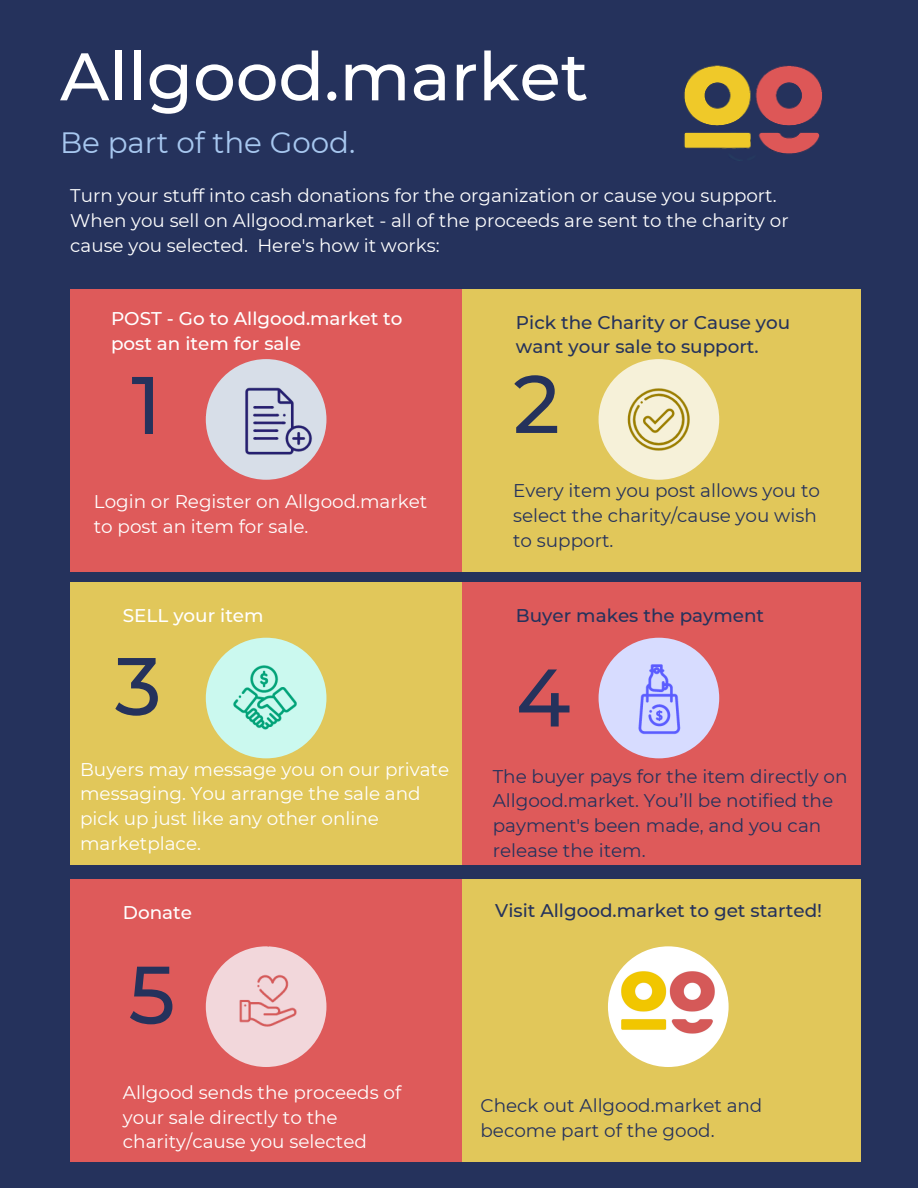
<style>
.page{position:relative;width:918px;height:1188px;background:#25325c}
.page>*{position:absolute;margin:0;border:0;box-sizing:border-box;transform-origin:0 0}
.t1{font:500 81.45px "Montserrat";color:#25325c}
.t2{font:500 67.2px "Montserrat";color:#fff}
.t3{font:29.4px "Montserrat";color:#a7c7ef}
.t4{font:18.45px/24.8px "Montserrat";color:#fff}
.t5{font:18.45px/24.8px "Montserrat";color:#25325c}
.t6{font:500 18.45px/24.8px "Montserrat";color:#25325c}
.t7{font:500 18.45px/24.8px "Montserrat";color:#fff}
.t8{font:18.3px/24.8px "Montserrat";color:#fff}
</style>
<div class="page">
<div style="left:70px;top:289px;width:392px;height:282px;background:#de5a5a"></div>
<div style="left:462px;top:289px;width:398px;height:282px;background:#e1c75a"></div>
<img style="left:206px;top:359px;width:120px;height:121px;border-radius:50%">
<div style="left:70px;top:583px;width:392px;height:282px;background:#e1c75a"></div>
<div style="left:462px;top:583px;width:398px;height:282px;background:#de5a5a"></div>
<img style="left:206px;top:638px;width:120px;height:120px;border-radius:50%">
<div style="left:70px;top:880px;width:392px;height:282px;background:#de5a5a"></div>
<div style="left:462px;top:880px;width:398px;height:282px;background:#e1c75a"></div>
<img style="left:206px;top:946px;width:120px;height:121px;border-radius:50%">
<img style="left:599px;top:359px;width:120px;height:121px;border-radius:50%">
<img style="left:684px;top:65px;width:139px;height:89px">
<img style="left:599px;top:638px;width:120px;height:120px;border-radius:50%">
<img style="left:608px;top:946px;width:121px;height:121px;border-radius:50%">
<p class="t2" style="left:60px;top:35px;width:530px">Allgood.market</p>
<p class="t3" style="left:60px;top:124px;width:297px">Be part of the Good.</p>
<p class="t8" style="left:70px;top:183px;width:720px">Turn your stuff into cash donations for the organization or cause you support.<br>When you sell on Allgood.market - all of the proceeds are sent to the charity or cause you selected. Here's how it works:</p>
<p class="t7" style="left:111px;top:306px;width:293px">POST - Go to Allgood.market to post an item for sale</p>
<p class="t6" style="left:516px;top:310px;width:276px">Pick the Charity or Cause you want your sale to support.</p>
<p class="t1" style="left:131px;top:355px;width:32px">1</p>
<p class="t1" style="left:513px;top:354px;width:48px">2</p>
<p class="t4" style="left:94px;top:489px;width:335px">Login or Register on Allgood.market to post an item for sale.</p>
<p class="t7" style="left:123px;top:603px;width:142px">SELL your item</p>
<p class="t5" style="left:513px;top:478px;width:308px">Every item you post allows you to select the charity/cause you wish to support.</p>
<p class="t6" style="left:516px;top:603px;width:250px">Buyer makes the payment</p>
<p class="t1" style="left:115px;top:636px;width:48px">3</p>
<p class="t1" style="left:516px;top:648px;width:56px">4</p>
<p class="t4" style="left:80px;top:757px;width:371px">Buyers may message you on our private messaging. You arrange the sale and pick up just like any other online marketplace.</p>
<p class="t7" style="left:123px;top:900px;width:71px">Donate</p>
<p class="t1" style="left:129px;top:945px;width:48px">5</p>
<p class="t4" style="left:123px;top:1080px;width:280px">Allgood sends the proceeds of your sale directly to the charity/cause you selected</p>
<p class="t5" style="left:493px;top:764px;width:356px">The buyer pays for the item directly on<br>Allgood.market. You’ll be notified the payment's been made, and you can release the item.</p>
<p class="t6" style="left:495px;top:898px;width:328px">Visit Allgood.market to get started!</p>
<p class="t5" style="left:481px;top:1093px;width:283px">Check out Allgood.market and become part of the good.</p>
</div>
